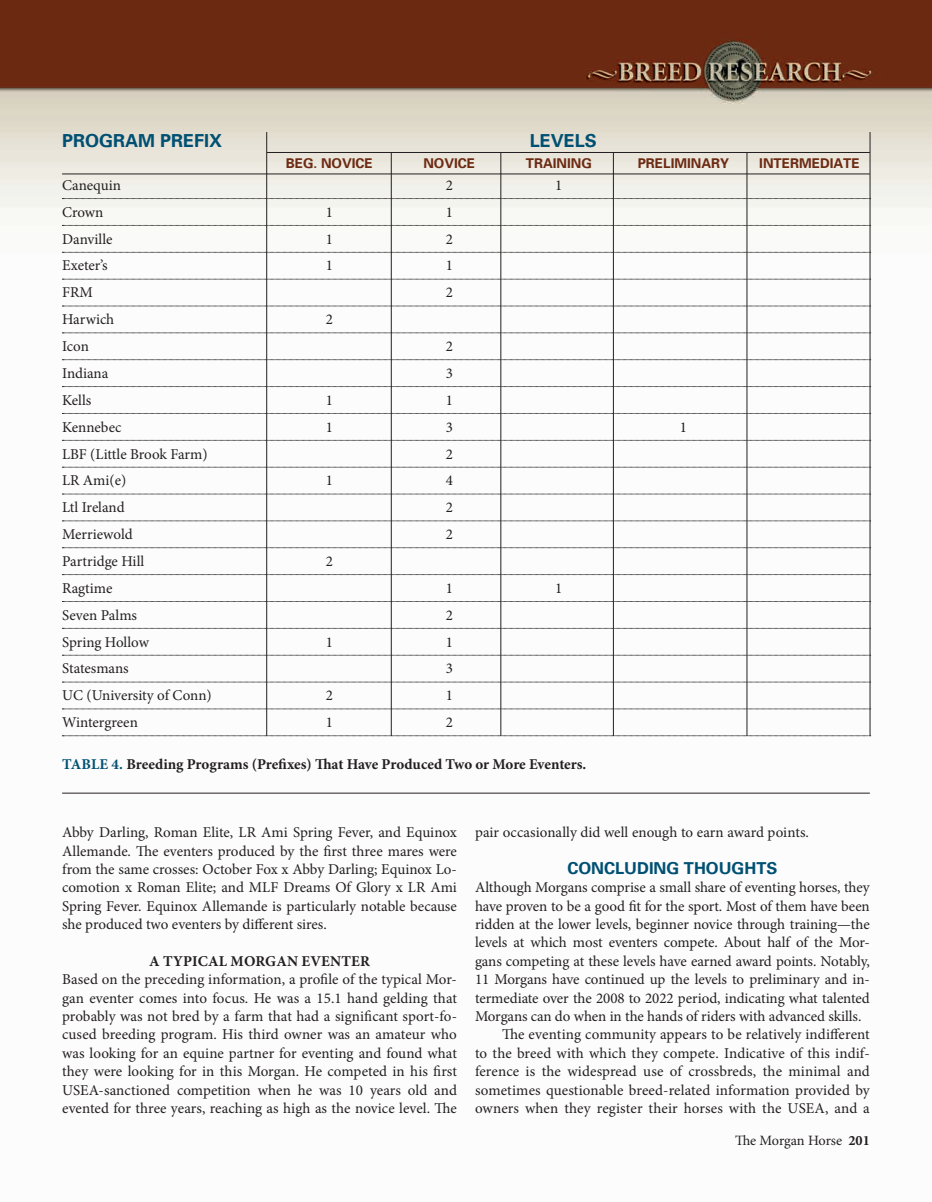
<style>
.page{position:relative;width:932px;height:1202px;background:#fff}
.page>*{position:absolute;margin:0;border:0;box-sizing:border-box;transform-origin:0 0}
.t1{font:700 18px "Univers";color:#005073}
.t2{font:700 16.5px "Univers";color:#005073}
.t3{font:15px/18.5px "Minion Pro";color:#231f20;text-align:justify}
.t4{font:700 15px "Minion Pro";color:#231f20}
.t5{font:14.25px "Minion Pro";letter-spacing:-.01em;color:#231f20}
.t6{font:700 13.5px "Univers";color:#6d2a12}
.s1{color:#005073}
.s2{font-weight:700}
</style>
<div class="page">
<img style="left:0;top:0;width:932px;height:794px">
<hr style="left:62px;top:174px;width:807px;height:1px;background:#231f20">
<svg style="left:62px;top:198px;width:807px;height:1px"></svg>
<svg style="left:62px;top:225px;width:807px;height:1px"></svg>
<svg style="left:62px;top:252px;width:807px;height:1px"></svg>
<svg style="left:62px;top:279px;width:807px;height:1px"></svg>
<svg style="left:62px;top:306px;width:807px;height:1px"></svg>
<svg style="left:62px;top:332px;width:807px;height:1px"></svg>
<svg style="left:62px;top:359px;width:807px;height:1px"></svg>
<svg style="left:62px;top:386px;width:807px;height:1px"></svg>
<svg style="left:62px;top:413px;width:807px;height:1px"></svg>
<svg style="left:62px;top:440px;width:807px;height:1px"></svg>
<svg style="left:62px;top:467px;width:807px;height:1px"></svg>
<svg style="left:62px;top:494px;width:807px;height:1px"></svg>
<svg style="left:62px;top:520px;width:807px;height:1px"></svg>
<svg style="left:62px;top:547px;width:807px;height:1px"></svg>
<svg style="left:62px;top:574px;width:807px;height:1px"></svg>
<svg style="left:62px;top:601px;width:807px;height:1px"></svg>
<svg style="left:62px;top:628px;width:807px;height:1px"></svg>
<svg style="left:62px;top:655px;width:807px;height:1px"></svg>
<svg style="left:62px;top:682px;width:807px;height:1px"></svg>
<svg style="left:62px;top:708px;width:807px;height:1px"></svg>
<svg style="left:62px;top:735px;width:807px;height:1px"></svg>
<hr style="left:869px;top:132px;width:1px;height:604px;background:#231f20">
<hr style="left:746px;top:152px;width:1px;height:584px;background:#231f20">
<hr style="left:613px;top:152px;width:1px;height:584px;background:#231f20">
<hr style="left:500px;top:152px;width:1px;height:584px;background:#231f20">
<hr style="left:391px;top:152px;width:1px;height:584px;background:#231f20">
<hr style="left:266px;top:132px;width:1px;height:604px;background:#231f20">
<hr style="left:267px;top:152px;width:602px;height:1px;background:#231f20">
<hr style="left:62px;top:793px;width:807px;height:1px;background:#231f20">
<p class="t1" style="left:62px;top:132px;width:162px">PROGRAM PREFIX</p>
<p class="t1" style="left:530px;top:132px;width:69px">LEVELS</p>
<p class="t6" style="left:286px;top:157px;width:89px">BEG. NOVICE</p>
<p class="t6" style="left:423px;top:157px;width:53px">NOVICE</p>
<p class="t6" style="left:526px;top:157px;width:68px">TRAINING</p>
<p class="t6" style="left:637px;top:157px;width:93px">PRELIMINARY</p>
<p class="t6" style="left:759px;top:157px;width:102px">INTERMEDIATE</p>
<p class="t3" style="left:62px;top:176px;width:60px">Canequin</p>
<p class="t3" style="left:446px;top:176px;width:9px">2</p>
<p class="t3" style="left:555px;top:176px;width:9px">1</p>
<p class="t3" style="left:62px;top:203px;width:43px">Crown</p>
<p class="t3" style="left:326px;top:203px;width:9px">1</p>
<p class="t3" style="left:446px;top:203px;width:9px">1</p>
<p class="t3" style="left:62px;top:230px;width:52px">Danville</p>
<p class="t3" style="left:326px;top:230px;width:9px">1</p>
<p class="t3" style="left:446px;top:230px;width:9px">2</p>
<p class="t3" style="left:62px;top:256px;width:47px">Exeter’s</p>
<p class="t3" style="left:326px;top:256px;width:9px">1</p>
<p class="t3" style="left:446px;top:256px;width:9px">1</p>
<p class="t3" style="left:62px;top:283px;width:32px">FRM</p>
<p class="t3" style="left:446px;top:283px;width:9px">2</p>
<p class="t3" style="left:62px;top:310px;width:54px">Harwich</p>
<p class="t3" style="left:326px;top:310px;width:9px">2</p>
<p class="t3" style="left:62px;top:337px;width:28px">Icon</p>
<p class="t3" style="left:446px;top:337px;width:9px">2</p>
<p class="t3" style="left:62px;top:364px;width:48px">Indiana</p>
<p class="t3" style="left:446px;top:364px;width:9px">3</p>
<p class="t3" style="left:62px;top:391px;width:31px">Kells</p>
<p class="t3" style="left:326px;top:391px;width:9px">1</p>
<p class="t3" style="left:446px;top:391px;width:9px">1</p>
<p class="t3" style="left:62px;top:418px;width:61px">Kennebec</p>
<p class="t3" style="left:326px;top:418px;width:9px">1</p>
<p class="t3" style="left:446px;top:418px;width:9px">3</p>
<p class="t3" style="left:680px;top:418px;width:9px">1</p>
<p class="t3" style="left:62px;top:444px;width:147px">LBF (Little Brook Farm)</p>
<p class="t3" style="left:446px;top:444px;width:9px">2</p>
<p class="t3" style="left:62px;top:471px;width:66px">LR Ami(e)</p>
<p class="t3" style="left:326px;top:471px;width:9px">1</p>
<p class="t3" style="left:446px;top:471px;width:9px">4</p>
<p class="t3" style="left:62px;top:498px;width:64px">Ltl Ireland</p>
<p class="t3" style="left:446px;top:498px;width:9px">2</p>
<p class="t3" style="left:62px;top:525px;width:72px">Merriewold</p>
<p class="t3" style="left:446px;top:525px;width:9px">2</p>
<p class="t3" style="left:62px;top:552px;width:84px">Partridge Hill</p>
<p class="t3" style="left:326px;top:552px;width:9px">2</p>
<p class="t3" style="left:62px;top:579px;width:52px">Ragtime</p>
<p class="t3" style="left:446px;top:579px;width:9px">1</p>
<p class="t3" style="left:555px;top:579px;width:9px">1</p>
<p class="t3" style="left:62px;top:605px;width:76px">Seven Palms</p>
<p class="t3" style="left:446px;top:605px;width:9px">2</p>
<p class="t3" style="left:62px;top:632px;width:88px">Spring Hollow</p>
<p class="t3" style="left:326px;top:632px;width:9px">1</p>
<p class="t3" style="left:446px;top:632px;width:9px">1</p>
<p class="t3" style="left:62px;top:659px;width:68px">Statesmans</p>
<p class="t3" style="left:446px;top:659px;width:9px">3</p>
<p class="t3" style="left:62px;top:686px;width:151px">UC (University of Conn)</p>
<p class="t3" style="left:326px;top:686px;width:9px">2</p>
<p class="t3" style="left:446px;top:686px;width:9px">1</p>
<p class="t3" style="left:62px;top:713px;width:77px">Wintergreen</p>
<p class="t3" style="left:326px;top:713px;width:9px">1</p>
<p class="t3" style="left:446px;top:713px;width:9px">2</p>
<p class="t4" style="left:62px;top:753px;width:525px"><span class="s1">TABLE 4.</span> Breeding Programs (Prefixes) That Have Produced Two or More Eventers.</p>
<p class="t3" style="left:62px;top:823px;width:396px">Abby Darling, Roman Elite, LR Ami Spring Fever, and Equinox Allemande. The eventers produced by the first three mares were from the same crosses: October Fox x Abby Darling; Equinox Lo&shy;comotion x Roman Elite; and MLF Dreams Of Glory x LR Ami Spring Fever. Equinox Allemande is particularly notable because she produced two eventers by different sires.</p>
<p class="t4" style="left:149px;top:950px;width:222px">A TYPICAL MORGAN EVENTER</p>
<p class="t3" style="left:62px;top:970px;width:396px">Based on the preceding information, a profile of the typical Mor&shy;gan eventer comes into focus. He was a 15.1 hand gelding that probably was not bred by a farm that had a significant sport-fo&shy;cused breeding program. His third owner was an amateur who was looking for an equine partner for eventing and found what they were looking for in this Morgan. He competed in his first USEA-sanctioned competition when he was 10 years old and evented for three years, reaching as high as the novice level. The</p>
<p class="t3" style="left:475px;top:823px;width:335px">pair occasionally did well enough to earn award points.</p>
<p class="t2" style="left:567px;top:861px;width:211px">CONCLUDING THOUGHTS</p>
<p class="t3" style="left:475px;top:878px;width:396px">Although Morgans comprise a small share of eventing horses, they</p>
<p class="t3" style="left:475px;top:896px;width:396px">have proven to be a good fit for the sport. Most of them have been</p>
<p class="t3" style="left:475px;top:915px;width:396px">ridden at the lower levels, beginner novice through training—the</p>
<p class="t3" style="left:475px;top:933px;width:396px">levels at which most eventers compete. About half of the Mor-</p>
<p class="t3" style="left:475px;top:952px;width:396px">gans competing at these levels have earned award points. Notably,</p>
<p class="t3" style="left:475px;top:970px;width:396px">11 Morgans have continued up the levels to preliminary and in-</p>
<p class="t3" style="left:475px;top:988px;width:396px">termediate over the 2008 to 2022 period, indicating what talented</p>
<p class="t3" style="left:475px;top:1007px;width:388px">Morgans can do when in the hands of riders with advanced skills.</p>
<p class="t3" style="left:502px;top:1025px;width:369px">The eventing community appears to be relatively indifferent</p>
<p class="t3" style="left:475px;top:1043px;width:396px">to the breed with which they compete. Indicative of this indif-</p>
<p class="t3" style="left:475px;top:1062px;width:396px">ference is the widespread use of crossbreds, the minimal and</p>
<p class="t3" style="left:475px;top:1080px;width:396px">sometimes questionable breed-related information provided by</p>
<p class="t3" style="left:475px;top:1099px;width:396px">owners when they register their horses with the USEA, and a</p>
<p class="t5" style="left:735px;top:1130px;width:136px">The Morgan Horse <span class="s2">201</span></p>
</div>
